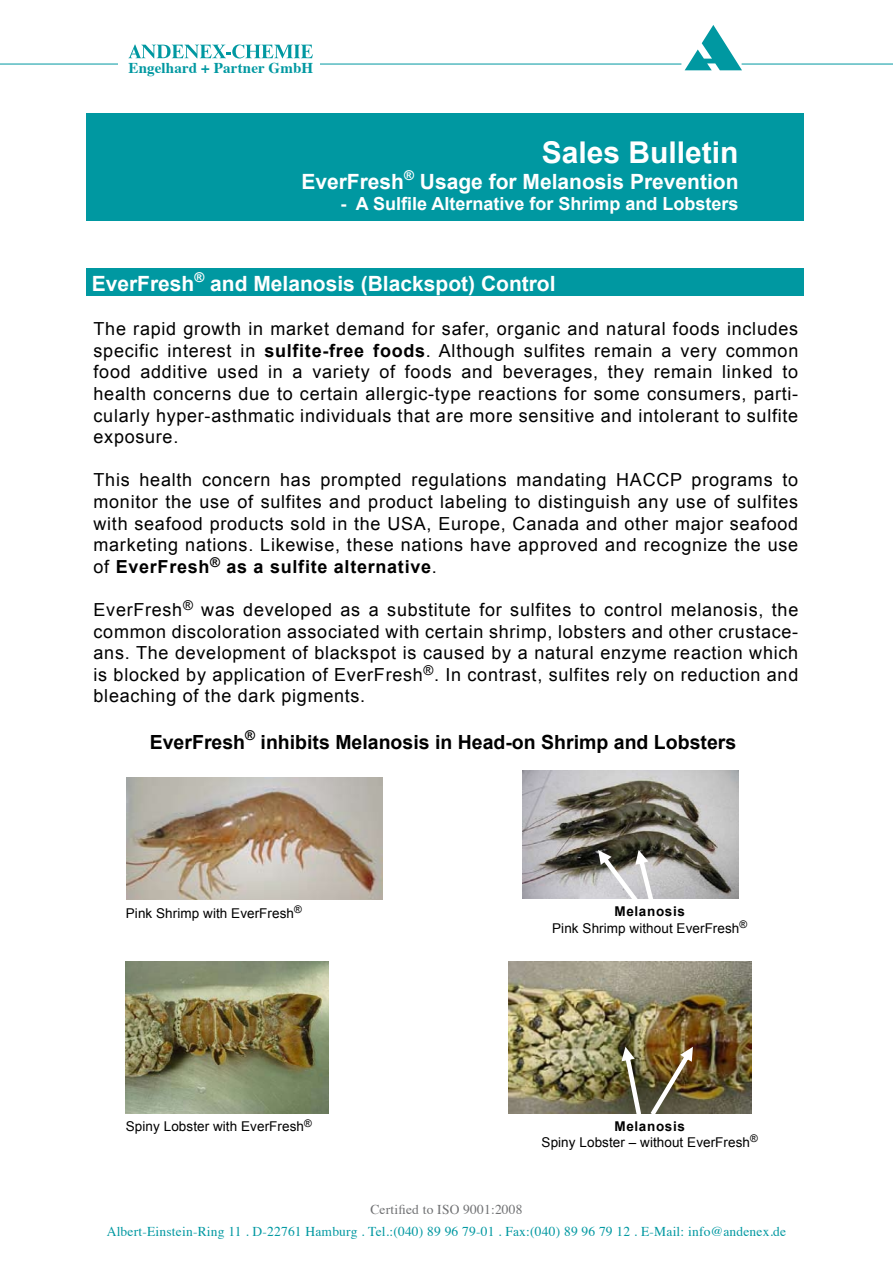
<style>
.page{position:relative;width:893px;height:1263px;background:#fff}
.page>*{position:absolute;margin:0;border:0;box-sizing:border-box;transform-origin:0 0}
.t1{font:700 30px "Arial";color:#fff}
.t2{font:700 21px "Arial";color:#fff}
.t3{font:700 19.5px "Arial";color:#000}
.t4{font:18px/21.6px "Arial";letter-spacing:.04em;color:#000;text-align:justify}
.t5{font:700 18px "Arial";color:#fff}
.t6{font:700 15px "Times";letter-spacing:.01em;color:#0098a1}
.t7{font:13.5px/16.2px "Arial";letter-spacing:.005em;color:#000;text-align:center}
.t8{font:13.5px "Times";letter-spacing:.015em;color:#0098a1}
.t9{font:13.5px "Times";letter-spacing:.015em;color:#707173}
.t10{font:700 13.5px "Arial";color:#000}
.s1{font-weight:700}
</style>
<div class="page">
<svg style="left:685px;top:25px;width:57px;height:45px"></svg>
<svg style="left:128px;top:44px;width:185px;height:14px"></svg>
<hr style="left:0;top:64px;width:118px;height:1px;background:#0098a1">
<hr style="left:320px;top:64px;width:361px;height:1px;background:#0098a1">
<hr style="left:742px;top:64px;width:151px;height:1px;background:#0098a1">
<div style="left:86px;top:114px;width:718px;height:107px;background:#0098a1"></div>
<div style="left:86px;top:269px;width:718px;height:27px;background:#0098a1"></div>
<img style="left:126px;top:777px;width:257px;height:122px">
<img style="left:522px;top:770px;width:216px;height:128px">
<img style="left:126px;top:961px;width:202px;height:152px">
<img style="left:509px;top:961px;width:243px;height:152px">
<svg style="left:598px;top:850px;width:56px;height:49px"></svg>
<svg style="left:621px;top:1047px;width:20px;height:67px"></svg>
<img style="left:650px;top:1047px;width:43px;height:67px">
<p class="t6" style="left:129px;top:54px;width:186px">Engelhard + Partner GmbH</p>
<h1 class="t1" style="left:542px;top:133px;width:198px">Sales Bulletin</h1>
<p class="t2" style="left:301px;top:167px;width:439px">EverFresh<sup>®</sup> Usage for Melanosis Prevention</p>
<p class="t5" style="left:340px;top:192px;width:400px">- A Sulfile Alternative for Shrimp and Lobsters</p>
<p class="t2" style="left:92px;top:269px;width:465px">EverFresh<sup>®</sup> and Melanosis (Blackspot) Control</p>
<p class="t4" style="left:94px;top:318px;width:706px">The rapid growth in market demand for safer, organic and natural foods includes specific interest in <span class="s1">sulfite-free foods</span>. Although sulfites remain a very common food additive used in a variety of foods and beverages, they remain linked to health concerns due to certain allergic-type reactions for some consumers, parti&shy;cularly hyper-asthmatic individuals that are more sensitive and intolerant to sulfite exposure.</p>
<p class="t4" style="left:94px;top:469px;width:706px">This health concern has prompted regulations mandating HACCP programs to monitor the use of sulfites and product labeling to distinguish any use of sulfites with seafood products sold in the USA, Europe, Canada and other major seafood marketing nations. Likewise, these nations have approved and recognize the use of <span class="s1">EverFresh</span><sup>®</sup> <span class="s1">as a sulfite alternative</span>.</p>
<p class="t4" style="left:94px;top:599px;width:706px">EverFresh<sup>®</sup> was developed as a substitute for sulfites to control melanosis, the common discoloration associated with certain shrimp, lobsters and other crustace&shy;ans. The development of blackspot is caused by a natural enzyme reaction which is blocked by application of EverFresh<sup>®</sup>. In contrast, sulfites rely on reduction and bleaching of the dark pigments.</p>
<p class="t3" style="left:150px;top:729px;width:97px">EverFresh</p>
<p class="t10" style="left:245px;top:726px;width:11px">®</p>
<p class="t3" style="left:261px;top:729px;width:477px">inhibits Melanosis in Head-on Shrimp and Lobsters</p>
<p class="t7" style="left:126px;top:905px;width:178px">Pink Shrimp with EverFresh<sup>®</sup></p>
<p class="t7" style="left:552px;top:904px;width:197px"><span class="s1">Melanosis<br></span>Pink Shrimp without EverFresh<sup>®</sup></p>
<p class="t7" style="left:126px;top:1118px;width:187px">Spiny Lobster with EverFresh<sup>®</sup></p>
<p class="t7" style="left:542px;top:1118px;width:218px"><span class="s1">Melanosis<br></span>Spiny Lobster – without EverFresh<sup>®</sup></p>
<p class="t9" style="left:370px;top:1197px;width:154px">Certified to ISO 9001:2008</p>
<p class="t8" style="left:107px;top:1218px;width:681px">Albert-Einstein-Ring 11 . D-22761 Hamburg . Tel.:(040) 89 96 79-01 . Fax:(040) 89 96 79 12 . E-Mail: info@andenex.de</p>
</div>
